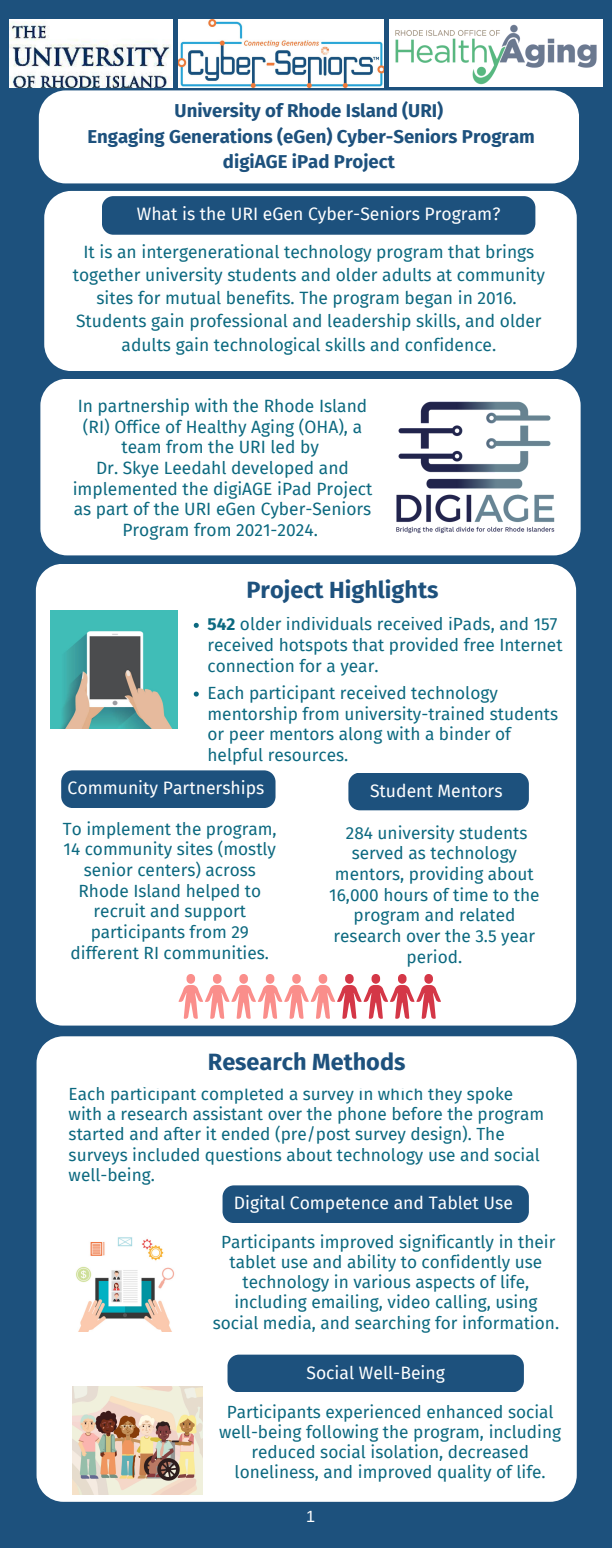
<style>
.page{position:relative;width:612px;height:1548px;background:#1d517d}
.page>*{position:absolute;margin:0;border:0;box-sizing:border-box;transform-origin:0 0}
.t1{font:700 23.4px "Fira Sans";color:#1d517d}
.t2{font:700 18.6px/25.6px "Fira Sans";color:#1d517d;text-align:center}
.t3{font:17.6px "Fira Sans";color:#fff}
.t4{font:17.4px/20.6px "Fira Sans";color:#0c6980;text-align:center}
.t5{font:17.2px/20.6px "Fira Sans";color:#0c6980;text-align:center}
.t6{font:16.2px "Arimo";color:#fff}
.s1{font-weight:700}
</style>
<div class="page">
<div style="left:36px;top:564px;width:540px;height:462px;background:#fff"></div>
<svg style="left:61px;top:770px;width:215px;height:38px"></svg>
<svg style="left:348px;top:773px;width:181px;height:37px"></svg>
<div style="left:37px;top:1036px;width:540px;height:466px;background:#fff"></div>
<div style="left:39px;top:90px;width:540px;height:93px;background:#fff"></div>
<div style="left:223px;top:1185px;width:306px;height:38px;background:#1d517d;border-radius:11px"></div>
<div style="left:228px;top:1355px;width:296px;height:37px;background:#1d517d;border-radius:11px"></div>
<svg style="left:178px;top:974px;width:131px;height:45px;background:#fccfce"></svg>
<svg style="left:337px;top:974px;width:104px;height:45px;background:#ecaab0"></svg>
<img style="left:178px;top:20px;width:206px;height:67px">
<img style="left:9px;top:20px;width:164px;height:67px">
<div style="left:40px;top:379px;width:541px;height:176px;background:#fff"></div>
<img style="left:50px;top:610px;width:128px;height:119px">
<img style="left:73px;top:1227px;width:105px;height:105px">
<img style="left:72px;top:1386px;width:131px;height:108px">
<img style="left:394px;top:392px;width:166px;height:146px">
<div style="left:389px;top:20px;width:214px;height:67px;background:#fff"></div>
<img style="left:395px;top:24px;width:202px;height:61px">
<svg style="left:194px;top:623px;width:5px;height:5px"></svg>
<svg style="left:194px;top:692px;width:5px;height:5px"></svg>
<div style="left:203px;top:565px;width:279px;height:52px;background:#fff;border-radius:26px"></div>
<div style="left:127px;top:1037px;width:359px;height:52px;background:#fff;border-radius:26px"></div>
<div style="left:44px;top:191px;width:533px;height:180px;background:#fff"></div>
<div style="left:102px;top:196px;width:433px;height:39px;background:#1d517d;border-radius:11px"></div>
<p class="t2" style="left:87px;top:98px;width:449px">University of Rhode Island (URI)<br>Engaging Generations (eGen) Cyber-Seniors Program digiAGE iPad Project</p>
<p class="t3" style="left:137px;top:204px;width:365px">What is the URI eGen Cyber-Seniors Program?</p>
<p class="t4" style="left:73px;top:240px;width:474px;line-height:23.2px">It is an intergenerational technology program that brings together university students and older adults at community sites for mutual benefits. The program began in 2016.</p>
<p class="t4" style="left:76px;top:310px;width:467px;line-height:23.2px">Students gain professional and leadership skills, and older adults gain technological skills and confidence.</p>
<p class="t4" style="left:78px;top:396px;width:291px">In partnership with the Rhode Island (RI) Office of Healthy Aging (OHA), a team from the URI led by</p>
<p class="t4" style="left:73px;top:458px;width:301px">Dr. Skye Leedahl developed and implemented the digiAGE iPad Project as part of the URI eGen Cyber-Seniors<br>Program from 2021-2024.</p>
<p class="t1" style="left:247px;top:576px;width:193px">Project Highlights</p>
<p class="t5" style="left:208px;top:614px;width:357px;text-align:left"><span class="s1">542</span> older individuals received iPads, and 157 received hotspots that provided free Internet connection for a year.</p>
<p class="t5" style="left:208px;top:683px;width:352px;text-align:left">Each participant received technology mentorship from university-trained students or peer mentors along with a binder of helpful resources.</p>
<p class="t3" style="left:68px;top:778px;width:198px">Community Partnerships</p>
<p class="t3" style="left:370px;top:780px;width:134px">Student Mentors</p>
<p class="t5" style="left:63px;top:819px;width:215px">To implement the program,<br>14 community sites (mostly senior centers) across<br>Rhode Island helped to recruit and support participants from 29 different RI communities.</p>
<p class="t5" style="left:329px;top:823px;width:212px">284 university students served as technology mentors, providing about<br>16,000 hours of time to the program and related research over the 3.5 year period.</p>
<p class="t1" style="left:208px;top:1048px;width:199px">Research Methods</p>
<p class="t5" style="left:69px;top:1085px;width:477px;line-height:20px;text-align:left">Each participant completed a survey in which they spoke with a research assistant over the phone before the program started and after it ended (pre/post survey design). The surveys included questions about technology use and social well-being.</p>
<h2 class="t3" style="left:234px;top:1193px;width:281px">Digital Competence and Tablet Use</h2>
<p class="t5" style="left:213px;top:1232px;width:348px">Participants improved significantly in their tablet use and ability to confidently use technology in various aspects of life, including emailing, video calling, using social media, and searching for information.</p>
<p class="t3" style="left:306px;top:1362px;width:140px">Social Well-Being</p>
<h1 class="t5" style="left:219px;top:1402px;width:344px">Participants experienced enhanced social well-being following the program, including reduced social isolation, decreased loneliness, and improved quality of life.</h1>
<p class="t6" style="left:306px;top:1508px;width:11px">1</p>
</div>
